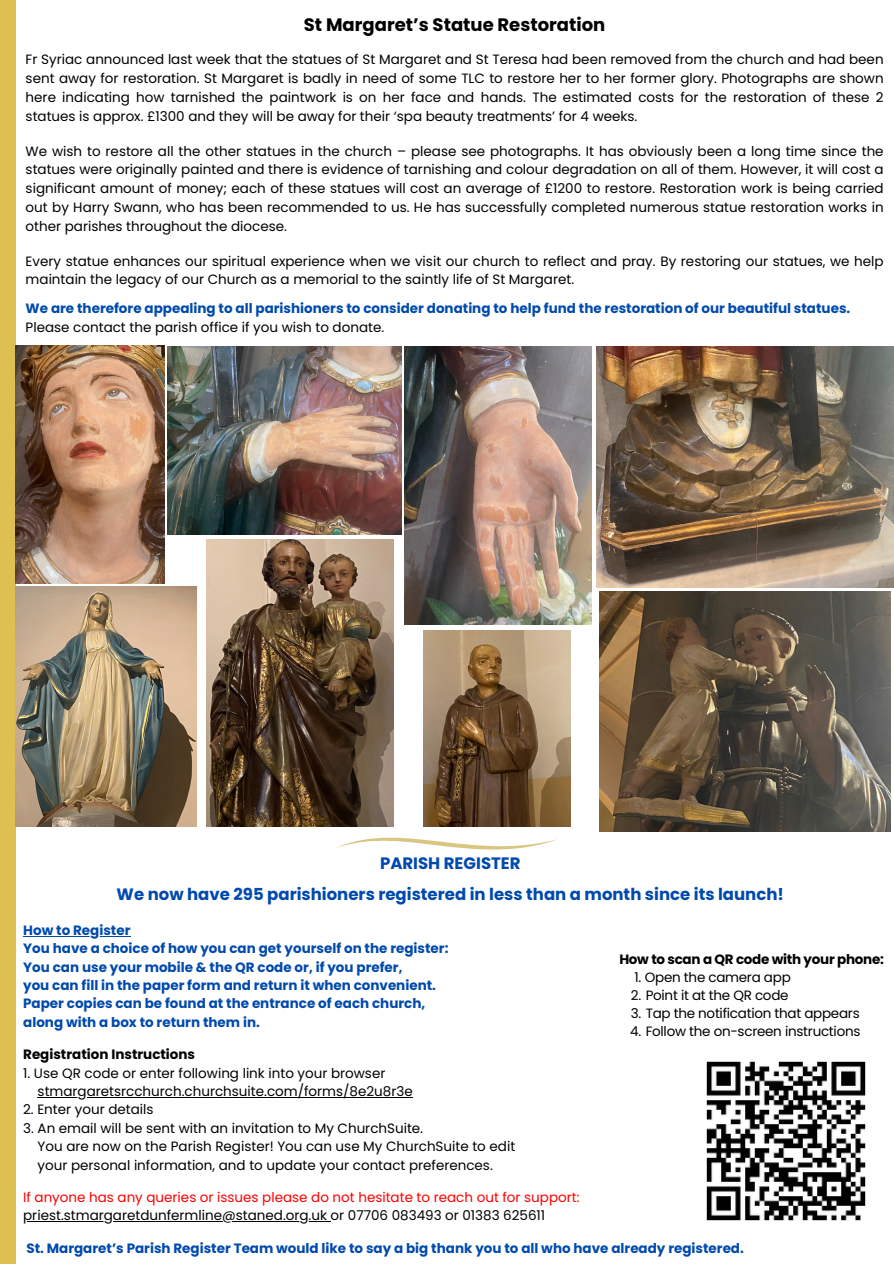
<style>
.page{position:relative;width:894px;height:1264px;background:#fff}
.page>*{position:absolute;margin:0;border:0;box-sizing:border-box;transform-origin:0 0}
.t1{font:700 18px "Poppins";color:#000}
.t2{font:700 16.5px "Poppins";color:#004aad}
.t3{font:13.5px/18.8px "Poppins";color:#000;text-align:justify}
.t4{font:700 13.5px/18.3px "Poppins";color:#004aad}
.t5{font:13.5px "Poppins";letter-spacing:-.02em;color:#000}
.t6{font:13.5px "Poppins";color:#f00}
.t7{font:700 13.5px "Poppins";letter-spacing:-.02em;color:#000}
.t8{font:700 13.5px "Poppins";color:#000}
</style>
<div class="page">
<div style="left:0;top:0;width:16px;height:1263px;background:#debf52"></div>
<img style="left:168px;top:346px;width:233px;height:188px">
<img style="left:16px;top:345px;width:148px;height:238px">
<img style="left:404px;top:346px;width:187px;height:278px">
<img style="left:596px;top:346px;width:296px;height:241px">
<img style="left:599px;top:592px;width:291px;height:239px">
<img style="left:206px;top:539px;width:187px;height:287px">
<img style="left:16px;top:586px;width:180px;height:240px">
<img style="left:423px;top:630px;width:147px;height:196px">
<hr style="left:23px;top:935px;width:107px;height:1px;background:#004aad">
<hr style="left:38px;top:1096px;width:374px;height:1px;background:#000">
<hr style="left:23px;top:1221px;width:307px;height:1px;background:#000">
<img style="left:706px;top:1061px;width:158px;height:159px">
<svg style="left:336px;top:837px;width:222px;height:13px"></svg>
<p class="t1" style="left:304px;top:12px;width:303px">St Margaret’s Statue Restoration</p>
<h2 class="t3" style="left:26px;top:50px;width:859px">Fr Syriac announced last week that the statues of St Margaret and St Teresa had been removed from the church and had been sent away for restoration. St Margaret is badly in need of some TLC to restore her to her former glory. Photographs are shown here indicating how tarnished the paintwork is on her face and hands. The estimated costs for the restoration of these 2 statues is approx. £1300 and they will be away for their ‘spa beauty treatments’ for 4 weeks.</h2>
<p class="t3" style="left:26px;top:141px;width:859px">We wish to restore all the other statues in the church – please see photographs. It has obviously been a long time since the statues were originally painted and there is evidence of tarnishing and colour degradation on all of them. However, it will cost a significant amount of money; each of these statues will cost an average of £1200 to restore. Restoration work is being carried out by Harry Swann, who has been recommended to us. He has successfully completed numerous statue restoration works in other parishes throughout the diocese.</p>
<p class="t3" style="left:26px;top:251px;width:859px">Every statue enhances our spiritual experience when we visit our church to reflect and pray. By restoring our statues, we help maintain the legacy of our Church as a memorial to the saintly life of St Margaret.</p>
<p class="t4" style="left:26px;top:299px;width:826px">We are therefore appealing to all parishioners to consider donating to help fund the restoration of our beautiful statues.</p>
<p class="t3" style="left:26px;top:318px;width:360px">Please contact the parish office if you wish to donate.</p>
<p class="t2" style="left:380px;top:851px;width:142px">PARISH REGISTER</p>
<h1 class="t2" style="left:117px;top:882px;width:668px">We now have 295 parishioners registered in less than a month since its launch!</h1>
<p class="t4" style="left:23px;top:921px;width:426px">How to Register<br>You have a choice of how you can get yourself on the register:<br>You can use your mobile &amp; the QR code or, if you prefer,<br>you can fill in the paper form and return it when convenient.<br>Paper copies can be found at the entrance of each church,</p>
<p class="t4" style="left:23px;top:1012px;width:238px">along with a box to return them in.</p>
<p class="t8" style="left:23px;top:1045px;width:173px">Registration Instructions</p>
<p class="t3" style="left:23px;top:1063px;width:363px">1. Use QR code or enter following link into your browser</p>
<p class="t3" style="left:38px;top:1081px;width:376px">stmargaretsrcchurch.churchsuite.com/forms/8e2u8r3e</p>
<p class="t3" style="left:23px;top:1100px;width:132px">2. Enter your details</p>
<p class="t3" style="left:23px;top:1118px;width:401px">3. An email will be sent with an invitation to My ChurchSuite.</p>
<p class="t3" style="left:38px;top:1136px;width:479px">You are now on the Parish Register! You can use My ChurchSuite to edit</p>
<p class="t3" style="left:38px;top:1155px;width:456px">your personal information, and to update your contact preferences.</p>
<p class="t6" style="left:23px;top:1187px;width:557px">If anyone has any queries or issues please do not hesitate to reach out for support:</p>
<p class="t3" style="left:23px;top:1206px;width:523px">priest.stmargaretdunfermline@staned.org.uk or 07706 083493 or 01383 625611</p>
<p class="t4" style="left:26px;top:1238px;width:718px">St. Margaret’s Parish Register Team would like to say a big thank you to all who have already registered.</p>
<h2 class="t7" style="left:619px;top:950px;width:266px">How to scan a QR code with your phone:</h2>
<h3 class="t5" style="left:634px;top:968px;width:158px">1. Open the camera app</h3>
<p class="t5" style="left:630px;top:986px;width:159px">2. Point it at the QR code</p>
<p class="t5" style="left:630px;top:1004px;width:230px">3. Tap the notification that appears</p>
<p class="t5" style="left:630px;top:1022px;width:232px">4. Follow the on-screen instructions</p>
</div>
